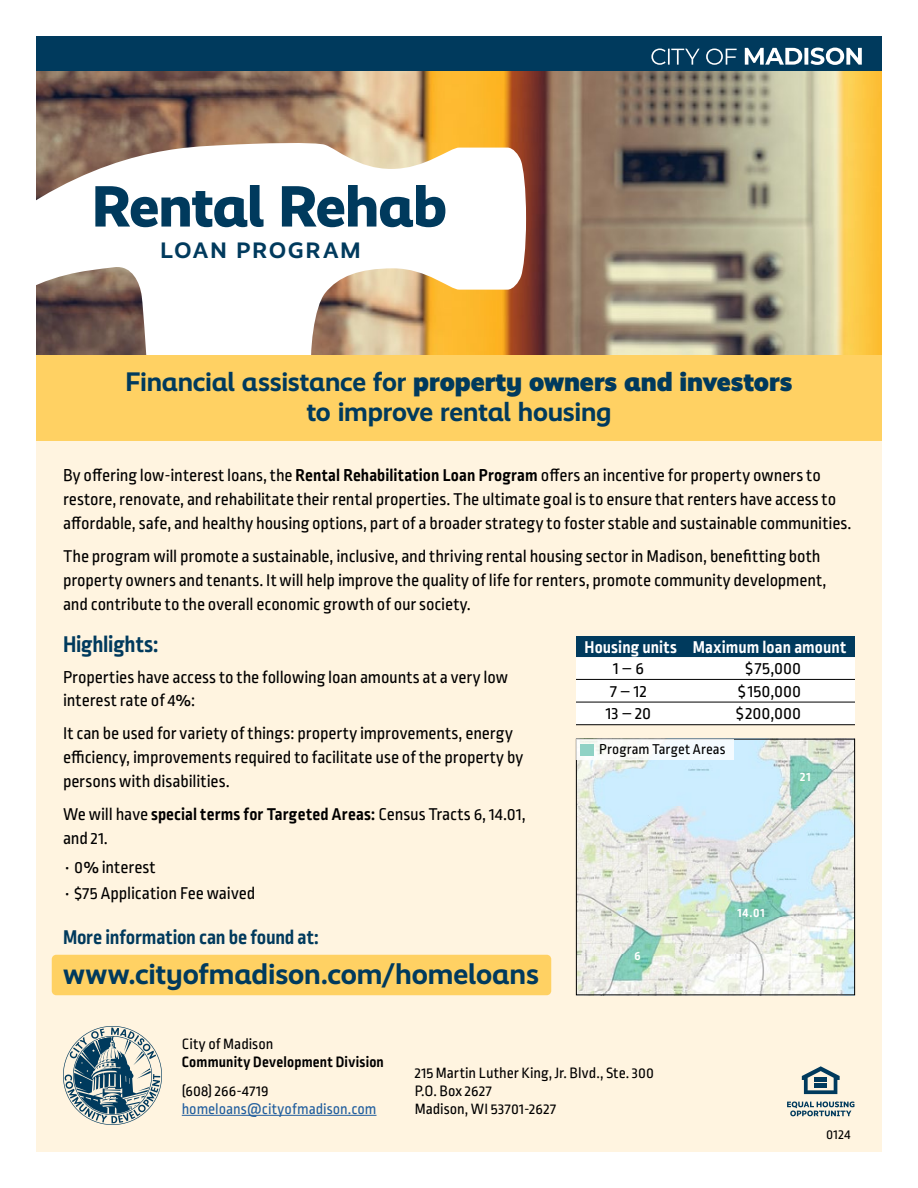
<style>
.page{position:relative;width:918px;height:1188px;background:#fff}
.page>*{position:absolute;margin:0;border:0;box-sizing:border-box;transform-origin:0 0}
.t1{font:800 58.5px "Realist";letter-spacing:-.02em;color:#003a5d}
.t2{font:700 29.25px "Realist";letter-spacing:-.005em;color:#003a5d}
.t3{font:700 27px/30px "Realist";letter-spacing:-.015em;color:#003a5d;text-align:center}
.t4{font:700 24px "Ropa Sans Pro";letter-spacing:-.01em;color:#003a5d}
.t5{font:700 22.5px "Realist";letter-spacing:.09em;color:#003a5d}
.t6{font:700 21px "Ropa Sans Pro";letter-spacing:-.01em;color:#003a5d}
.t7{font:18px/24px "Ropa Sans Pro";letter-spacing:-.005em;color:#000}
.t8{font:700 18px "Ropa Sans Pro";letter-spacing:.005em;color:#fff}
.t9{font:15.75px/18px "Ropa Sans Pro";letter-spacing:.01em;color:#000}
.t10{font:700 15.75px "Ropa Sans Pro";letter-spacing:.015em;color:#000}
.t11{font:15.75px "Ropa Sans Pro";color:#215e9e}
.t12{font:15px "Ropa Sans Pro";letter-spacing:.015em;color:#000}
.t13{font:14.25px "Ropa Sans Pro";color:#000}
.t14{font:700 13.5px "Ropa Sans Pro";color:#fff}
.s1{font-weight:900}
.s2{font-weight:700}
</style>
<div class="page">
<div style="left:36px;top:36px;width:846px;height:40px;background:#003a5d"></div>
<svg style="left:651px;top:48px;width:211px;height:17px"></svg>
<div style="left:36px;top:428px;width:846px;height:724px;background:#fff4e0"></div>
<img style="left:36px;top:72px;width:846px;height:284px">
<svg style="left:36px;top:142px;width:490px;height:214px"></svg>
<div style="left:36px;top:356px;width:846px;height:85px;background:#ffd163"></div>
<div style="left:52px;top:955px;width:499px;height:40px;background:#ffd163;border-radius:4px"></div>
<svg style="left:576px;top:636px;width:279px;height:88px;background:#bfcdd5"></svg>
<hr style="left:576px;top:679px;width:108px;height:1px;background:#000">
<hr style="left:684px;top:679px;width:171px;height:1px;background:#000">
<hr style="left:576px;top:702px;width:108px;height:1px;background:#000">
<hr style="left:684px;top:702px;width:171px;height:1px;background:#000">
<hr style="left:576px;top:724px;width:108px;height:1px;background:#000">
<hr style="left:684px;top:724px;width:171px;height:1px;background:#000">
<hr style="left:182px;top:1115px;width:195px;height:1px;background:#215e9e">
<svg style="left:63px;top:1026px;width:99px;height:99px"></svg>
<img style="left:578px;top:741px;width:275px;height:252px">
<div style="left:576px;top:739px;width:279px;height:256px;border:1px solid #000"></div>
<div style="left:577px;top:740px;width:157px;height:20px;background:#f4fbfe"></div>
<div style="left:580px;top:744px;width:14px;height:11px;background:#90d2c5"></div>
<svg style="left:802px;top:1066px;width:38px;height:28px"></svg>
<hr style="left:815px;top:1078px;width:12px;height:4px;background:#003a5d">
<hr style="left:815px;top:1083px;width:12px;height:4px;background:#003a5d">
<svg style="left:787px;top:1102px;width:68px;height:14px"></svg>
<h1 class="t1" style="left:92px;top:172px;width:356px">Rental Rehab</h1>
<p class="t5" style="left:160px;top:237px;width:202px">LOAN PROGRAM</p>
<h3 class="t3" style="left:126px;top:367px;width:668px">Financial assistance for <span class="s1">property owners and investors </span>to improve rental housing</h3>
<p class="t7" style="left:63px;top:464px;width:790px">By offering low-interest loans, the <span class="s2">Rental Rehabilitation Loan Program</span> offers an incentive for property owners to restore, renovate, and rehabilitate their rental properties. The ultimate goal is to ensure that renters have access to affordable, safe, and healthy housing options, part of a broader strategy to foster stable and sustainable communities.</p>
<p class="t7" style="left:63px;top:545px;width:765px">The program will promote a sustainable, inclusive, and thriving rental housing sector in Madison, benefitting both property owners and tenants. It will help improve the quality of life for renters, promote community development, and contribute to the overall economic growth of our society.</p>
<h3 class="t4" style="left:63px;top:630px;width:97px">Highlights:</h3>
<p class="t7" style="left:63px;top:666px;width:447px">Properties have access to the following loan amounts at a very low interest rate of 4%:</p>
<p class="t7" style="left:63px;top:723px;width:462px">It can be used for variety of things: property improvements, energy efficiency, improvements required to facilitate use of the property by persons with disabilities.</p>
<p class="t7" style="left:63px;top:804px;width:464px">We will have <span class="s2">special terms for Targeted Areas:</span> Census Tracts 6, 14.01, and 21.</p>
<p class="t7" style="left:65px;top:856px;width:92px">• 0% interest</p>
<p class="t7" style="left:65px;top:882px;width:192px">• $75 Application Fee waived</p>
<p class="t6" style="left:63px;top:925px;width:257px">More information can be found at:</p>
<h2 class="t2" style="left:63px;top:957px;width:478px">www.cityofmadison.com/homeloans</h2>
<p class="t8" style="left:585px;top:637px;width:263px">Housing units Maximum loan amount</p>
<p class="t7" style="left:613px;top:657px;width:32px">1 – 6</p>
<p class="t7" style="left:745px;top:657px;width:57px">$75,000</p>
<p class="t7" style="left:610px;top:680px;width:38px">7 – 12</p>
<p class="t7" style="left:738px;top:680px;width:65px">$150,000</p>
<p class="t7" style="left:606px;top:703px;width:47px">13 – 20</p>
<p class="t7" style="left:736px;top:703px;width:67px">$200,000</p>
<p class="t12" style="left:599px;top:741px;width:128px">Program Target Areas</p>
<p class="t14" style="left:800px;top:769px;width:12px">21</p>
<p class="t14" style="left:737px;top:905px;width:29px">14.01</p>
<p class="t14" style="left:634px;top:948px;width:8px">6</p>
<p class="t9" style="left:182px;top:1035px;width:93px">City of Madison</p>
<p class="t10" style="left:182px;top:1052px;width:204px">Community Development Division</p>
<p class="t9" style="left:182px;top:1083px;width:88px">(608) 266-4719</p>
<p class="t11" style="left:182px;top:1100px;width:196px">homeloans@cityofmadison.com</p>
<p class="t9" style="left:415px;top:1065px;width:241px">215 Martin Luther King, Jr. Blvd., Ste. 300<br>P.O. Box 2627<br>Madison, WI 53701-2627</p>
<p class="t13" style="left:826px;top:1126px;width:26px">0124</p>
</div>
